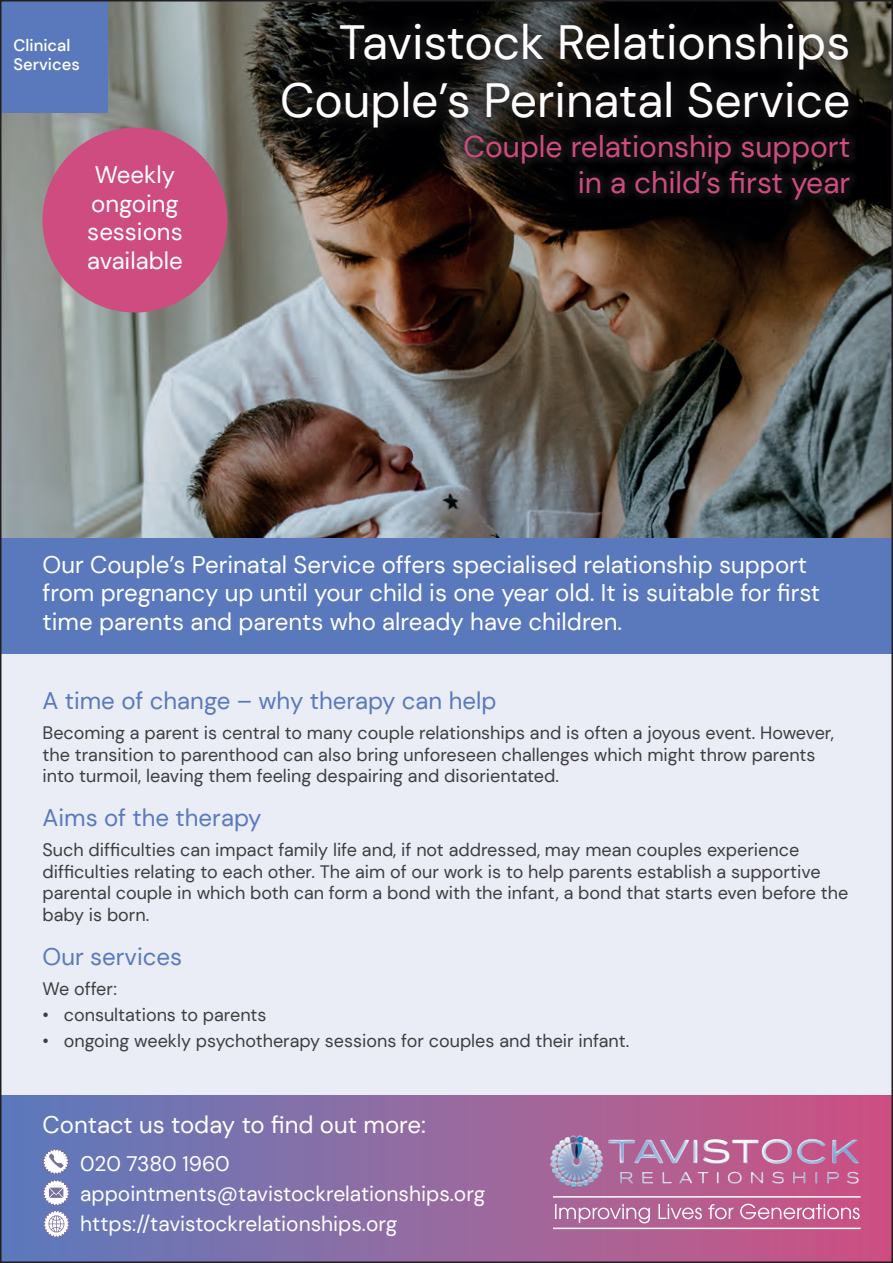
<style>
.page{position:relative;width:893px;height:1263px;background:#fff}
.page>*{position:absolute;margin:0;border:0;box-sizing:border-box;transform-origin:0 0}
.t1{font:48px/57.6px "DM Sans";color:#fff;text-align:right}
.t2{font:30px "DM Sans";color:#ce4c80}
.t3{font:24px/28.8px "DM Sans";color:#fff}
.t4{font:24px "DM Sans";color:#5a79bc}
.t5{font:21px "DM Sans";color:#fff}
.t6{font:18px/21.6px "DM Sans";color:#3e3e3f}
.t7{font:500 16.5px "DM Sans";color:#fff}
</style>
<div class="page">
<img style="left:3px;top:3px;width:887px;height:535px">
<div style="left:0;top:547px;width:893px;height:598px;background:#eaedf6"></div>
<div style="left:1px;top:538px;width:892px;height:116px;background:#5a79bc"></div>
<div style="left:264px;top:7px;width:602px;height:138px;background:#231f20;opacity:.52"></div>
<div style="left:456px;top:127px;width:402px;height:82px;background:#231f20;opacity:.42"></div>
<div style="left:0;top:1095px;width:893px;height:168px;background:linear-gradient(to right,#5c7cbc,#ce5381)"></div>
<img style="left:530px;top:1129px;width:352px;height:73px">
<svg style="left:555px;top:1204px;width:305px;height:19px;background:#c57ba3"></svg>
<hr style="left:553px;top:1196px;width:308px;height:1px;background:#fff">
<hr style="left:553px;top:1227px;width:308px;height:2px;background:#fff">
<svg style="left:42px;top:1148px;width:29px;height:91px"></svg>
<div style="left:43px;top:128px;width:184px;height:185px;background:#ce4c80;border-radius:50%"></div>
<div style="left:1px;top:1px;width:106px;height:112px;background:#5a79bc"></div>
<p class="t7" style="left:14px;top:34px;width:58px">Clinical</p>
<p class="t7" style="left:14px;top:54px;width:68px">Services</p>
<p class="t3" style="left:95px;top:160px;width:82px">Weekly</p>
<p class="t3" style="left:87px;top:189px;width:97px">ongoing sessions</p>
<p class="t3" style="left:87px;top:246px;width:97px">available</p>
<p class="t1" style="left:280px;top:14px;width:572px">Tavistock Relationships<br>Couple’s Perinatal Service</p>
<p class="t2" style="left:464px;top:128px;width:388px">Couple relationship support</p>
<p class="t2" style="left:578px;top:164px;width:274px">in a child’s first year</p>
<p class="t3" style="left:43px;top:550px;width:779px">Our Couple’s Perinatal Service offers specialised relationship support from pregnancy up until your child is one year old. It is suitable for first time parents and parents who already have children.</p>
<p class="t4" style="left:43px;top:686px;width:455px">A time of change – why therapy can help</p>
<p class="t6" style="left:43px;top:722px;width:793px">Becoming a parent is central to many couple relationships and is often a joyous event. However, the transition to parenthood can also bring unforeseen challenges which might throw parents into turmoil, leaving them feeling despairing and disorientated.</p>
<p class="t4" style="left:43px;top:803px;width:220px">Aims of the therapy</p>
<p class="t6" style="left:43px;top:839px;width:807px">Such difficulties can impact family life and, if not addressed, may mean couples experience difficulties relating to each other. The aim of our work is to help parents establish a supportive parental couple in which both can form a bond with the infant, a bond that starts even before the baby is born.</p>
<p class="t4" style="left:43px;top:941px;width:141px">Our services</p>
<p class="t6" style="left:43px;top:978px;width:76px">We offer:</p>
<p class="t6" style="left:43px;top:1003px;width:226px">• consultations to parents</p>
<p class="t6" style="left:43px;top:1029px;width:588px">• ongoing weekly psychotherapy sessions for couples and their infant.</p>
<p class="t3" style="left:43px;top:1110px;width:385px">Contact us today to find out more:</p>
<p class="t5" style="left:80px;top:1150px;width:151px">020 7380 1960</p>
<p class="t5" style="left:80px;top:1180px;width:407px">appointments@tavistockrelationships.org</p>
<p class="t5" style="left:80px;top:1211px;width:319px">https://tavistockrelationships.org</p>
</div>
